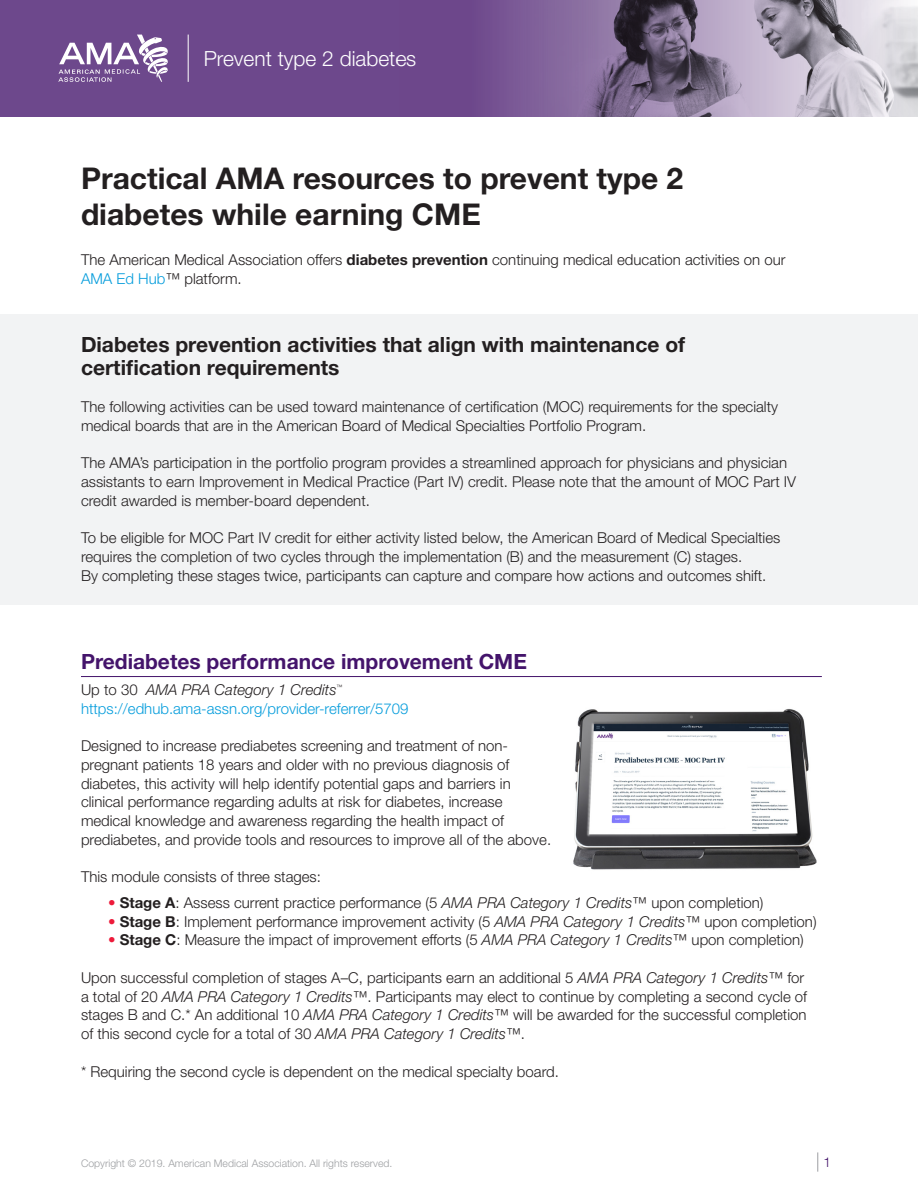
<style>
.page{position:relative;width:918px;height:1188px;background:#fff}
.page>*{position:absolute;margin:0;border:0;box-sizing:border-box;transform-origin:0 0}
.t1{font:700 30px/36px "Helvetica Neue LT Std";color:#231f20}
.body{font:700 21px/22.5px "Helvetica Neue LT Std";color:#231f20}
.A-Level_header{font:700 21px "Helvetica Neue LT Std";color:#44146b}
.t2{font:300 20.85px "Helvetica Neue LT Std";color:#fff}
.body-2{font:300 15px/18.8px "Helvetica Neue LT Std";color:#231f20}
.body-3{font:300 15px "Helvetica Neue LT Std";color:#069ddc}
.body-4{font:italic 300 15px "Helvetica Neue LT Std";color:#231f20}
.t3{font:300 13.5px "Helvetica Neue LT Std";color:#44146b}
.t4{font:300 10.5px "Helvetica Neue LT Std";color:#9d9fa2}
.body-5{font:300 6px "Helvetica Neue LT Std";color:#231f20}
.s1{font-weight:700}
.s2{color:#069ddc}
.s3{font-style:normal}
.s4{color:#ed1a3a}
.s5{font-style:italic}
</style>
<div class="page">
<svg style="left:818px;top:1152px;width:1px;height:20px"></svg>
<div style="left:0;top:314px;width:918px;height:291px;background:#f2f3f4"></div>
<hr style="left:81px;top:676px;width:741px;height:1px;background:#44146b">
<div style="left:0;top:0;width:918px;height:117px;background:#6d488c"></div>
<svg style="left:58px;top:35px;width:110px;height:47px"></svg>
<hr style="left:188px;top:35px;width:1px;height:47px;background:#fff">
<img style="left:499px;top:0;width:419px;height:117px">
<img style="left:573px;top:709px;width:244px;height:161px">
<p class="t2" style="left:204px;top:46px;width:214px">Prevent type 2 diabetes</p>
<p class="t1" style="left:81px;top:159px;width:604px">Practical AMA resources to prevent type 2 diabetes while earning CME</p>
<p class="body-2" style="left:81px;top:250px;width:706px">The American Medical Association offers <span class="s1">diabetes prevention</span> continuing medical education activities on our<br><span class="s2">AMA Ed Hub</span>™ platform.</p>
<p class="body" style="left:81px;top:333px;width:606px">Diabetes prevention activities that align with maintenance of certification requirements</p>
<p class="body-2" style="left:81px;top:397px;width:699px">The following activities can be used toward maintenance of certification (MOC) requirements for the specialty medical boards that are in the American Board of Medical Specialties Portfolio Program.</p>
<p class="body-2" style="left:81px;top:453px;width:717px">The AMA’s participation in the portfolio program provides a streamlined approach for physicians and physician assistants to earn Improvement in Medical Practice (Part IV) credit. Please note that the amount of MOC Part IV credit awarded is member-board dependent.</p>
<p class="body-2" style="left:81px;top:528px;width:701px">To be eligible for MOC Part IV credit for either activity listed below, the American Board of Medical Specialties requires the completion of two cycles through the implementation (B) and the measurement (C) stages.<br>By completing these stages twice, participants can capture and compare how actions and outcomes shift.</p>
<p class="A-Level_header" style="left:81px;top:649px;width:447px">Prediabetes performance improvement CME</p>
<p class="body-4" style="left:81px;top:681px;width:257px"><span class="s3">Up to 30</span> AMA PRA Category 1 Credits</p>
<p class="body-5" style="left:337px;top:683px;width:7px">™</p>
<p class="body-3" style="left:81px;top:699px;width:329px">https://edhub.ama-assn.org/provider-referrer/5709</p>
<p class="body-2" style="left:81px;top:736px;width:472px">Designed to increase prediabetes screening and treatment of non&shy;pregnant patients 18 years and older with no previous diagnosis of diabetes, this activity will help identify potential gaps and barriers in clinical performance regarding adults at risk for diabetes, increase medical knowledge and awareness regarding the health impact of prediabetes, and provide tools and resources to improve all of the above.</p>
<p class="body-2" style="left:81px;top:867px;width:242px">This module consists of three stages:</p>
<p class="body-2" style="left:108px;top:893px;width:657px"><span class="s4">•</span> <span class="s1">Stage A</span>: Assess current practice performance (5 <span class="s5">AMA PRA Category 1 Credits</span>™ upon completion)</p>
<p class="body-2" style="left:108px;top:912px;width:710px"><span class="s4">•</span> <span class="s1">Stage B</span>: Implement performance improvement activity (5 <span class="s5">AMA PRA Category 1 Credits</span>™ upon completion)</p>
<p class="body-2" style="left:108px;top:930px;width:697px"><span class="s4">•</span> <span class="s1">Stage C</span>: Measure the impact of improvement efforts (5 <span class="s5">AMA PRA Category 1 Credits</span>™ upon completion)</p>
<p class="body-2" style="left:81px;top:968px;width:728px">Upon successful completion of stages A–C, participants earn an additional 5 <span class="s5">AMA PRA Category 1 Credits</span>™ for a total of 20 <span class="s5">AMA PRA Category 1 Credits</span>™. Participants may elect to continue by completing a second cycle of stages B and C.* An additional 10 <span class="s5">AMA PRA Category 1 Credits</span>™ will be awarded for the successful completion of this second cycle for a total of 30 <span class="s5">AMA PRA Category 1 Credits</span>™.</p>
<p class="body-2" style="left:81px;top:1062px;width:479px">* Requiring the second cycle is dependent on the medical specialty board.</p>
<p class="t4" style="left:81px;top:1157px;width:313px">Copyright © 2019. American Medical Association. All rights reserved.</p>
<p class="t3" style="left:823px;top:1154px;width:9px">1</p>
</div>
